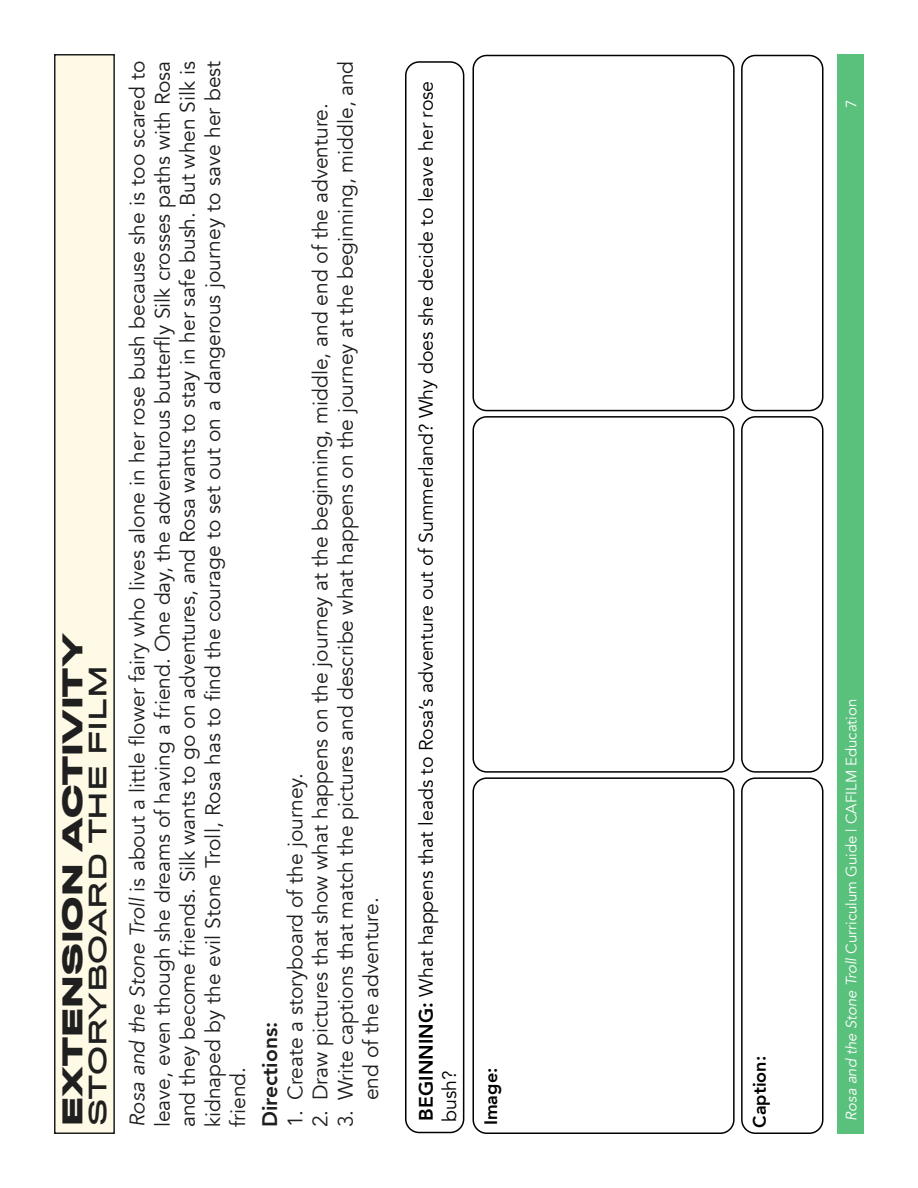
<style>
.page{position:relative;width:918px;height:1188px;background:#fff}
.page>*{position:absolute;margin:0;border:0;box-sizing:border-box;transform-origin:0 0}
.t1{font:700 25.5px "Titling Gothic FB Extended";color:#1f1f1f}
.t2{font:22.5px "Titling Gothic FB Extended Standard";color:#1f1f1f}
.t3{font:21px/25.2px "Avenir";color:#1f1f1f;text-align:justify}
.t4{font:800 21px "Avenir";color:#1f1f1f}
.t5{font:19.5px/23.4px "Avenir";color:#000}
.t6{font:800 18px "Avenir";color:#000}
.t7{font:15px "Avenir";color:#fff}
.s1{font-style:italic}
.s2{font-weight:800}
</style>
<div class="page">
<div style="left:837px;top:54px;width:27px;height:1080px;background:#59c17c"></div>
<div style="left:55px;top:55px;width:59px;height:1078px;background:#fffae6"></div>
<div style="left:54px;top:54px;width:61px;height:1080px;border:2px solid #1f1f1f"></div>
<div style="left:472px;top:777px;width:263px;height:357px;border:2px solid #000;border-radius:14px"></div>
<div style="left:741px;top:777px;width:83px;height:357px;border:2px solid #000;border-radius:14px"></div>
<div style="left:472px;top:416px;width:263px;height:357px;border:2px solid #000;border-radius:14px"></div>
<div style="left:741px;top:416px;width:83px;height:357px;border:2px solid #000;border-radius:14px"></div>
<div style="left:472px;top:55px;width:263px;height:356px;border:2px solid #000;border-radius:14px"></div>
<div style="left:741px;top:55px;width:83px;height:356px;border:2px solid #000;border-radius:14px"></div>
<div style="left:405px;top:61px;width:59px;height:1072px;border:2px solid #000;border-radius:13px"></div>
<p class="t1" style="left:56px;top:1126px;width:494px;rotate:-90deg">EXTENSION ACTIVITY</p>
<p class="t2" style="left:84px;top:1126px;width:462px;rotate:-90deg">STORYBOARD THE FILM</p>
<p class="t3" style="left:125px;top:1127px;width:1068px;rotate:-90deg"><span class="s1">Rosa and the Stone Troll</span> is about a little flower fairy who lives alone in her rose bush because she is too scared to leave, even though she dreams of having a friend. One day, the adventurous butterfly Silk crosses paths with Rosa and they become friends. Silk wants to go on adventures, and Rosa wants to stay in her safe bush. But when Silk is kidnaped by the evil Stone Troll, Rosa has to find the courage to set out on a dangerous journey to save her best friend.</p>
<p class="t4" style="left:254px;top:1127px;width:107px;rotate:-90deg">Directions:</p>
<p class="t3" style="left:333px;top:1100px;width:1041px;text-indent:-27px;rotate:-90deg">3. Write captions that match the pictures and describe what happens on the journey at the beginning, middle, and end of the adventure.</p>
<p class="t3" style="left:308px;top:1127px;width:1026px;rotate:-90deg">2. Draw pictures that show what happens on the journey at the beginning, middle, and end of the adventure.</p>
<p class="t3" style="left:283px;top:1127px;width:355px;rotate:-90deg">1. Create a storyboard of the journey.</p>
<p class="t5" style="left:415px;top:1122px;width:1043px;rotate:-90deg"><span class="s2">BEGINNING:</span> What happens that leads to Rosa’s adventure out of Summerland? Why does she decide to leave her rose bush?</p>
<p class="t6" style="left:477px;top:1125px;width:59px;rotate:-90deg">Image:</p>
<p class="t6" style="left:746px;top:1128px;width:73px;rotate:-90deg">Caption:</p>
<p class="t7" style="left:842px;top:108px;width:10px;rotate:-90deg">7</p>
<p class="t7" style="left:842px;top:1120px;width:423px;rotate:-90deg"><span class="s1">Rosa and the Stone Troll</span> Curriculum Guide | CAFILM Education</p>
</div>
